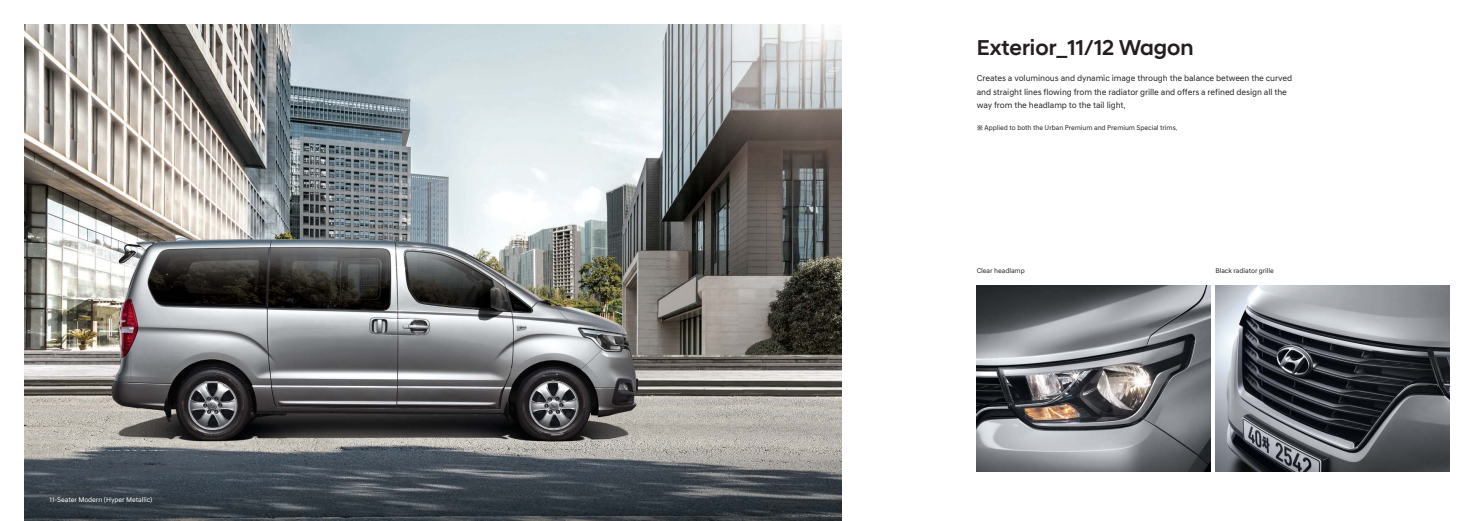
<style>
.page{position:relative;width:1474px;height:521px;background:#fff}
.page>*{position:absolute;margin:0;border:0;box-sizing:border-box;transform-origin:0 0}
.t1{font:21.88px "Hyundai Sans Head KROTF Medium KS Cpc EUC H";color:#231f20}
.t2{font:8.75px/13.1px "Hyundai Sans Text KROTF Regular KS Cpc EUC H";letter-spacing:-.01em;color:#231f20}
.t3{font:7px "Hyundai Sans Text KROTF Regular KS Cpc EUC H";letter-spacing:-.01em;color:#231f20}
.t4{font:7px "Hyundai Sans Text KROTF Regular KS Cpc EUC H";letter-spacing:-.01em;color:#fff}
</style>
<div class="page">
<img style="left:25px;top:25px;width:816px;height:496px">
<img style="left:976px;top:285px;width:234px;height:186px">
<img style="left:1215px;top:285px;width:234px;height:186px">
<p class="t4" style="left:50px;top:496px;width:104px">11-Seater Modern (Hyper Metallic)</p>
<h1 class="t1" style="left:976px;top:38px;width:218px">Exterior_11/12 Wagon</h1>
<p class="t2" style="left:976px;top:73px;width:317px">Creates a voluminous and dynamic image through the balance between the curved and straight lines flowing from the radiator grille and offers a refined design all the way from the headlamp to the tail light.</p>
<p class="t3" style="left:976px;top:124px;width:202px">※ Applied to both the Urban Premium and Premium Special trims.</p>
<p class="t3" style="left:976px;top:267px;width:50px">Clear headlamp</p>
<p class="t3" style="left:1215px;top:267px;width:60px">Black radiator grille</p>
</div>
